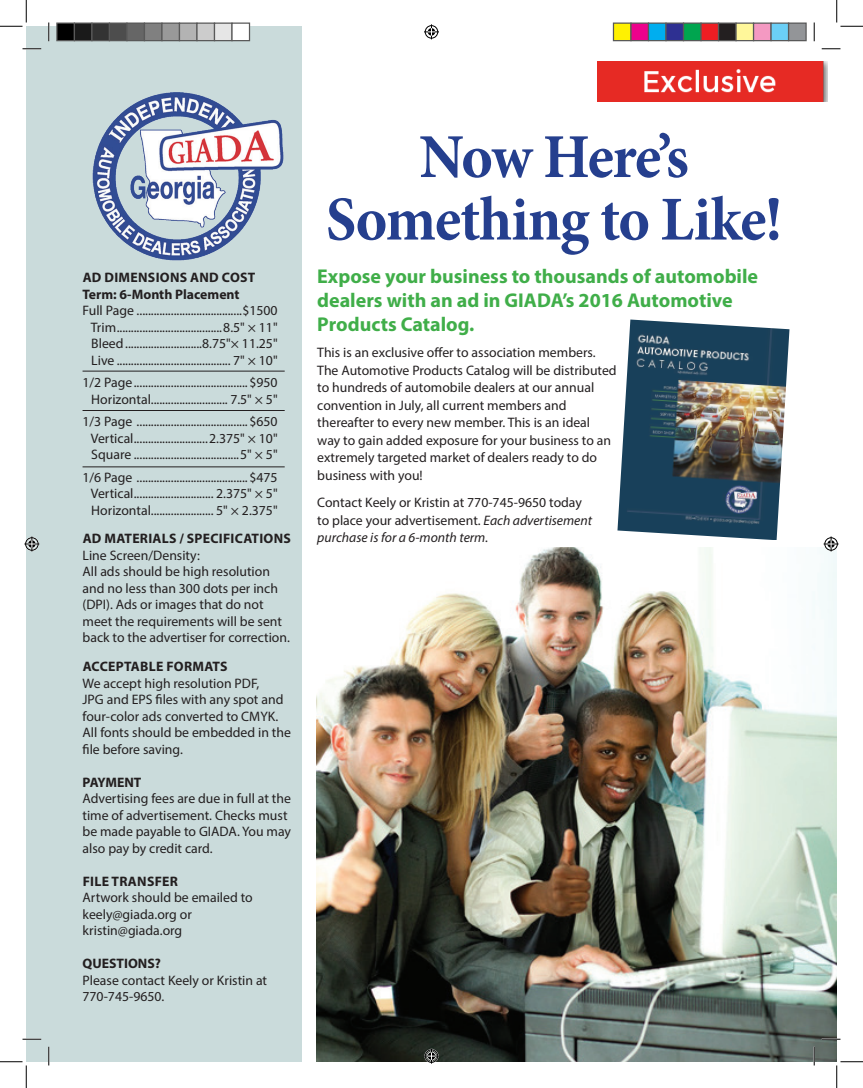
<style>
.page{position:relative;width:863px;height:1088px;background:#fff}
.page>*{position:absolute;margin:0;border:0;box-sizing:border-box;transform-origin:0 0}
.t1{font:700 62.5px/62.5px "Minion Pro";letter-spacing:-.02em;color:#253f8e;text-align:center;scale:.96 1}
.t2{font:700 20px/24px "Myriad Pro";color:#40ae49}
.t3{font:13.75px/16.5px "Myriad Pro";color:#231f20}
.t4{font:700 13.75px "Myriad Pro";letter-spacing:.02em;color:#231f20}
.t5{font:700 13.75px/16.5px "Myriad Pro";color:#231f20}
.t6{font:700 13.75px "Myriad Pro";letter-spacing:-.01em;color:#231f20}
.s1{font-style:italic}
</style>
<div class="page">
<div style="left:26px;top:26px;width:275px;height:1035px;background:#cadbdb"></div>
<img style="left:316px;top:547px;width:520px;height:514px">
<img style="left:92px;top:92px;width:192px;height:169px">
<img style="left:617px;top:319px;width:172px;height:221px">
<img style="left:597px;top:61px;width:230px;height:41px">
<hr style="left:82px;top:371px;width:203px;height:1px;background:#231f20">
<hr style="left:82px;top:410px;width:203px;height:1px;background:#231f20">
<hr style="left:82px;top:466px;width:203px;height:1px;background:#231f20">
<svg style="left:22px;top:48px;width:19px;height:2px"></svg>
<svg style="left:821px;top:48px;width:19px;height:2px"></svg>
<svg style="left:22px;top:1038px;width:19px;height:2px"></svg>
<svg style="left:821px;top:1038px;width:19px;height:2px"></svg>
<svg style="left:48px;top:22px;width:2px;height:19px"></svg>
<svg style="left:48px;top:1046px;width:2px;height:19px"></svg>
<svg style="left:813px;top:22px;width:2px;height:19px"></svg>
<svg style="left:813px;top:1046px;width:2px;height:19px"></svg>
<svg style="left:0;top:0;width:27px;height:27px"></svg>
<svg style="left:0;top:1061px;width:27px;height:27px"></svg>
<svg style="left:836px;top:0;width:26px;height:27px"></svg>
<svg style="left:836px;top:1061px;width:26px;height:27px"></svg>
<svg style="left:424px;top:24px;width:15px;height:15px"></svg>
<svg style="left:424px;top:1048px;width:15px;height:15px"></svg>
<svg style="left:24px;top:536px;width:15px;height:15px"></svg>
<svg style="left:823px;top:536px;width:15px;height:15px"></svg>
<div style="left:57px;top:23px;width:17px;height:18px;background:#000"></div>
<div style="left:56px;top:22px;width:19px;height:19px;border:1px solid #595959"></div>
<div style="left:74px;top:23px;width:18px;height:18px;background:#1a1a1a"></div>
<div style="left:74px;top:22px;width:18px;height:19px;border:1px solid #595959"></div>
<div style="left:92px;top:23px;width:17px;height:18px;background:#333"></div>
<div style="left:91px;top:22px;width:19px;height:19px;border:1px solid #595959"></div>
<div style="left:109px;top:23px;width:18px;height:18px;background:#4d4d4d"></div>
<div style="left:109px;top:22px;width:19px;height:19px;border:1px solid #595959"></div>
<div style="left:127px;top:23px;width:17px;height:18px;background:#666"></div>
<div style="left:126px;top:22px;width:19px;height:19px;border:1px solid #595959"></div>
<div style="left:144px;top:23px;width:18px;height:18px;background:#808080"></div>
<div style="left:144px;top:22px;width:18px;height:19px;border:1px solid #595959"></div>
<div style="left:162px;top:23px;width:17px;height:18px;background:#999"></div>
<div style="left:161px;top:22px;width:19px;height:19px;border:1px solid #595959"></div>
<div style="left:179px;top:23px;width:18px;height:18px;background:#b3b3b3"></div>
<div style="left:179px;top:22px;width:19px;height:19px;border:1px solid #595959"></div>
<div style="left:197px;top:23px;width:17px;height:18px;background:#ccc"></div>
<div style="left:196px;top:22px;width:19px;height:19px;border:1px solid #595959"></div>
<div style="left:214px;top:23px;width:18px;height:18px;background:#e6e6e6"></div>
<div style="left:214px;top:22px;width:18px;height:19px;border:1px solid #595959"></div>
<div style="left:232px;top:23px;width:17px;height:18px;background:#fff"></div>
<div style="left:231px;top:22px;width:19px;height:19px;border:1px solid #595959"></div>
<div style="left:613px;top:23px;width:18px;height:18px;background:#fff101"></div>
<div style="left:612px;top:22px;width:19px;height:19px;border:1px solid #595959"></div>
<div style="left:631px;top:23px;width:17px;height:18px;background:#ed028c"></div>
<div style="left:630px;top:22px;width:19px;height:19px;border:1px solid #595959"></div>
<div style="left:648px;top:23px;width:18px;height:18px;background:#00aeef"></div>
<div style="left:648px;top:22px;width:18px;height:19px;border:1px solid #595959"></div>
<div style="left:666px;top:23px;width:17px;height:18px;background:#2e3092"></div>
<div style="left:665px;top:22px;width:19px;height:19px;border:1px solid #595959"></div>
<div style="left:683px;top:23px;width:18px;height:18px;background:#00a54f"></div>
<div style="left:682px;top:22px;width:19px;height:19px;border:1px solid #595959"></div>
<div style="left:701px;top:23px;width:17px;height:18px;background:#ee1d23"></div>
<div style="left:700px;top:22px;width:19px;height:19px;border:1px solid #595959"></div>
<div style="left:718px;top:23px;width:18px;height:18px;background:#231f20"></div>
<div style="left:718px;top:22px;width:18px;height:19px;border:1px solid #595959"></div>
<div style="left:736px;top:23px;width:17px;height:18px;background:#fff79a"></div>
<div style="left:735px;top:22px;width:19px;height:19px;border:1px solid #595959"></div>
<div style="left:753px;top:23px;width:18px;height:18px;background:#f499c2"></div>
<div style="left:752px;top:22px;width:19px;height:19px;border:1px solid #595959"></div>
<div style="left:771px;top:23px;width:17px;height:18px;background:#6bcff6"></div>
<div style="left:770px;top:22px;width:19px;height:19px;border:1px solid #595959"></div>
<div style="left:788px;top:23px;width:18px;height:18px;background:#939598"></div>
<div style="left:788px;top:22px;width:18px;height:19px;border:1px solid #595959"></div>
<p class="t5" style="left:82px;top:269px;width:174px">AD DIMENSIONS AND COST<br>Term: 6-Month Placement</p>
<p class="t3" style="left:91px;top:302px;width:188px;text-align:justify;text-indent:-8px">Full Page .....................................$1500<br>Trim.....................................8.5" × 11" Bleed...........................8.75"× 11.25" Live ........................................ 7" × 10"</p>
<p class="t3" style="left:82px;top:374px;width:197px;text-align:right">1/2 Page........................................$950<br>Horizontal........................... 7.5" × 5"</p>
<p class="t3" style="left:91px;top:413px;width:188px;text-align:justify;text-indent:-8px">1/3 Page .......................................$650<br>Vertical..........................2.375" × 10" Square .....................................5" × 5"</p>
<p class="t3" style="left:91px;top:469px;width:188px;text-align:justify;text-indent:-8px">1/6 Page .......................................$475<br>Vertical............................ 2.375" × 5" Horizontal...................... 5" × 2.375"</p>
<p class="t4" style="left:83px;top:530px;width:210px">AD MATERIALS / SPECIFICATIONS</p>
<p class="t3" style="left:82px;top:547px;width:209px">Line Screen/Density:<br>All ads should be high resolution and no less than 300 dots per inch (DPI). Ads or images that do not meet the requirements will be sent back to the advertiser for correction.</p>
<p class="t4" style="left:83px;top:657px;width:146px">ACCEPTABLE FORMATS</p>
<p class="t3" style="left:82px;top:674px;width:210px">We accept high resolution PDF,<br>JPG and EPS files with any spot and four-color ads converted to CMYK.<br>All fonts should be embedded in the file before saving.</p>
<p class="t6" style="left:82px;top:773px;width:60px">PAYMENT</p>
<p class="t3" style="left:82px;top:790px;width:210px">Advertising fees are due in full at the time of advertisement. Checks must be made payable to GIADA. You may also pay by credit card.</p>
<p class="t4" style="left:83px;top:872px;width:97px">FILE TRANSFER</p>
<p class="t3" style="left:82px;top:889px;width:172px">Artwork should be emailed to keely@giada.org or kristin@giada.org</p>
<p class="t5" style="left:82px;top:954px;width:80px">QUESTIONS?</p>
<p class="t3" style="left:82px;top:971px;width:186px">Please contact Keely or Kristin at<br>770-745-9650.</p>
<h1 class="t1" style="left:326px;top:125px;width:477px">Now Here’s<br>Something to Like!</h1>
<h2 class="t2" style="left:317px;top:263px;width:442px">Expose your business to thousands of automobile dealers with an ad in GIADA’s 2016 Automotive<br>Products Catalog.</h2>
<p class="t3" style="left:317px;top:343px;width:301px;line-height:17.5px">This is an exclusive offer to association members.<br>The Automotive Products Catalog will be distributed to hundreds of automobile dealers at our annual convention in July, all current members and thereafter to every new member. This is an ideal<br>way to gain added exposure for your business to an extremely targeted market of dealers ready to do business with you!</p>
<p class="t3" style="left:317px;top:493px;width:276px;line-height:17.5px">Contact Keely or Kristin at 770-745-9650 today to place your advertisement. <span class="s1">Each advertisement purchase is for a 6-month term.</span></p>
</div>
